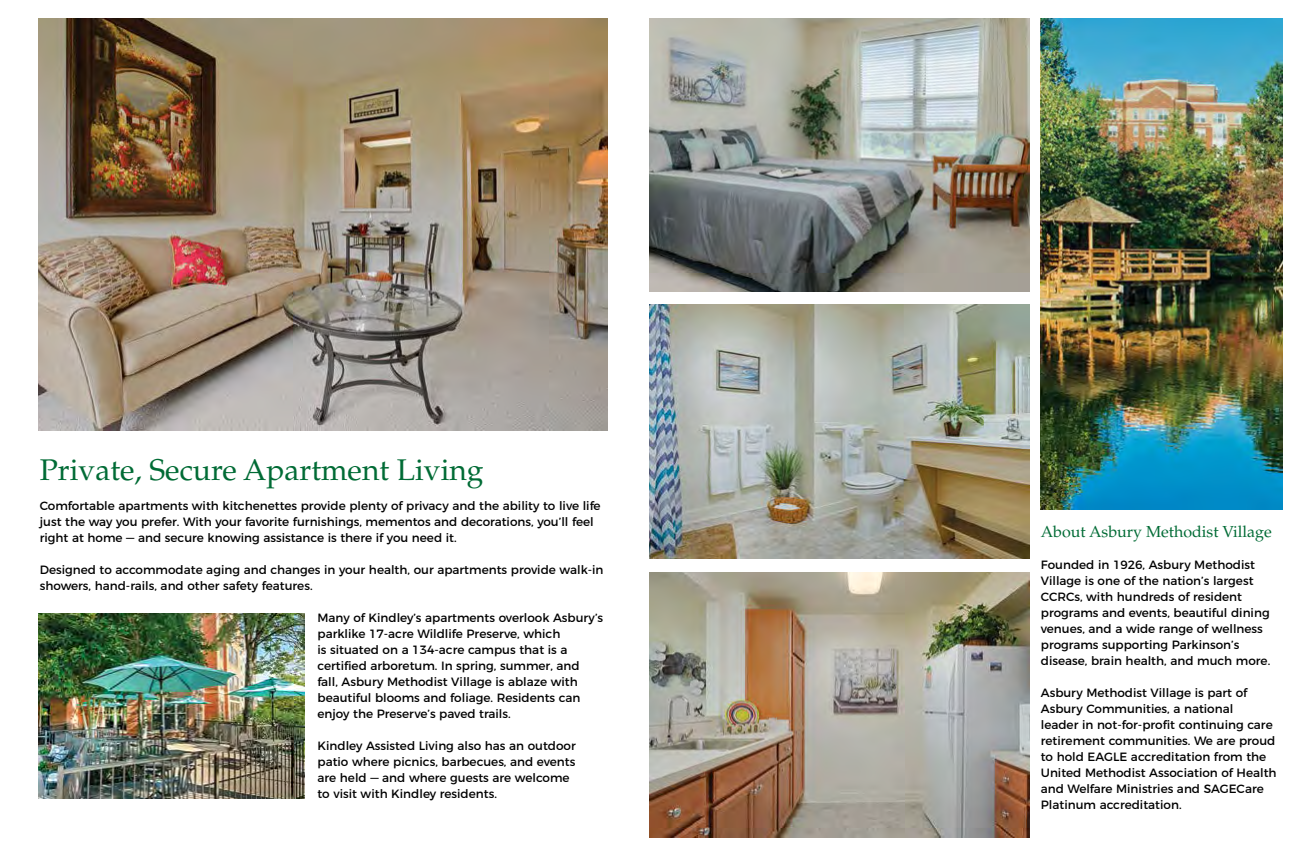
<style>
.page{position:relative;width:1296px;height:864px;background:#fff}
.page>*{position:absolute;margin:0;border:0;box-sizing:border-box;transform-origin:0 0}
.t1{font:30px "Palatino";color:#006b35}
.t2{font:16px "Palatino";color:#006b35}
.t3{font:12px/16px "Montserrat";color:#000}
</style>
<div class="page">
<img style="left:38px;top:18px;width:570px;height:413px">
<img style="left:649px;top:18px;width:380px;height:274px">
<img style="left:649px;top:304px;width:380px;height:255px">
<img style="left:649px;top:573px;width:380px;height:264px">
<img style="left:39px;top:613px;width:265px;height:186px">
<img style="left:1041px;top:18px;width:241px;height:491px">
<p class="t1" style="left:40px;top:452px;width:445px">Private, Secure Apartment Living</p>
<p class="t3" style="left:40px;top:497px;width:562px">Comfortable apartments with kitchenettes provide plenty of privacy and the ability to live life just the way you prefer. With your favorite furnishings, mementos and decorations, you’ll feel right at home — and secure knowing assistance is there if you need it.</p>
<p class="t3" style="left:40px;top:561px;width:565px">Designed to accommodate aging and changes in your health, our apartments provide walk-in showers, hand-rails, and other safety features.</p>
<p class="t3" style="left:318px;top:609px;width:287px">Many of Kindley’s apartments overlook Asbury’s parklike 17-acre Wildlife Preserve, which<br>is situated on a 134-acre campus that is a certified arboretum. In spring, summer, and<br>fall, Asbury Methodist Village is ablaze with beautiful blooms and foliage. Residents can enjoy the Preserve’s paved trails.</p>
<p class="t3" style="left:318px;top:737px;width:260px">Kindley Assisted Living also has an outdoor patio where picnics, barbecues, and events</p>
<p class="t3" style="left:318px;top:769px;width:254px">are held — and where guests are welcome</p>
<p class="t3" style="left:318px;top:785px;width:181px">to visit with Kindley residents.</p>
<p class="t2" style="left:1041px;top:522px;width:232px">About Asbury Methodist Village</p>
<p class="t3" style="left:1041px;top:555px;width:231px">Founded in 1926, Asbury Methodist Village is one of the nation’s largest CCRCs, with hundreds of resident programs and events, beautiful dining venues, and a wide range of wellness programs supporting Parkinson’s disease, brain health, and much more.</p>
<p class="t3" style="left:1041px;top:683px;width:237px">Asbury Methodist Village is part of Asbury Communities, a national<br>leader in not-for-profit continuing care retirement communities. We are proud to hold EAGLE accreditation from the United Methodist Association of Health and Welfare Ministries and SAGECare Platinum accreditation.</p>
</div>
